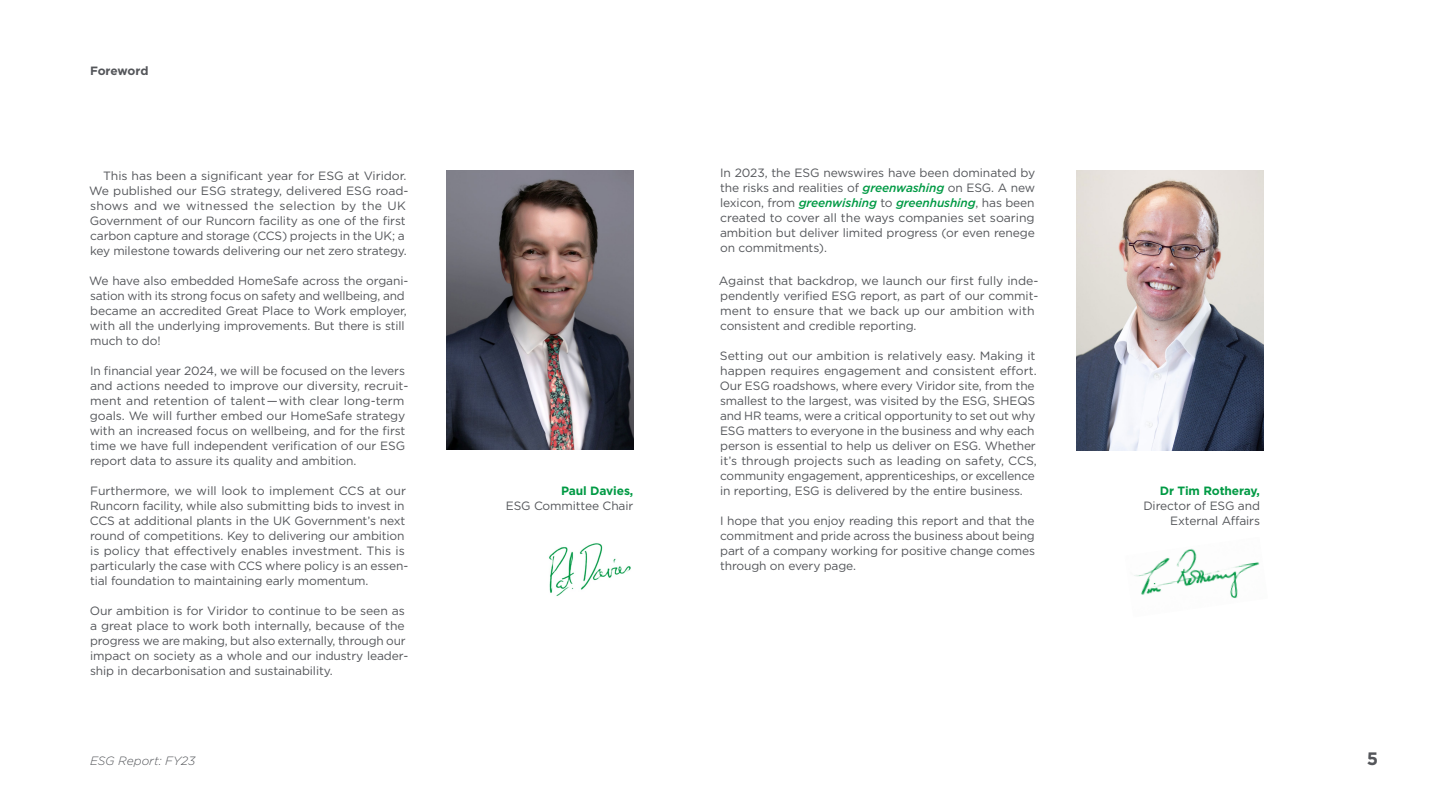
<style>
.page{position:relative;width:1440px;height:810px;background:#fff}
.page>*{position:absolute;margin:0;border:0;box-sizing:border-box;transform-origin:0 0}
.t1{font:700 18px "Gotham";color:#54565a}
.t2{font:12px/15px "Gotham";letter-spacing:-.01em;color:#54565a}
.t3{font:700 12px "Gotham";letter-spacing:-.01em;color:#009a44}
.t4{font:italic 300 12px "Gotham";color:#54565a}
.t5{font:700 12px "Gotham";letter-spacing:-.015em;color:#54565a}
.s1{font-weight:500;font-style:italic;color:#009a44}
</style>
<div class="page">
<img style="left:1134px;top:548px;width:126px;height:51px">
<img style="left:549px;top:543px;width:82px;height:53px">
<img style="left:1077px;top:170px;width:186px;height:280px">
<img style="left:447px;top:170px;width:186px;height:280px">
<p class="t5" style="left:90px;top:63px;width:60px">Foreword</p>
<p class="t2" style="left:89px;top:168px;width:321px;text-indent:14px">This has been a significant year for ESG at Viridor.<br>We published our ESG strategy, delivered ESG road&shy;shows and we witnessed the selection by the UK Government of our Runcorn facility as one of the first carbon capture and storage (CCS) projects in the UK; a key milestone towards delivering our net zero strategy.</p>
<p class="t2" style="left:89px;top:273px;width:321px">We have also embedded HomeSafe across the organi&shy;sation with its strong focus on safety and wellbeing, and became an accredited Great Place to Work employer, with all the underlying improvements. But there is still much to do!</p>
<p class="t2" style="left:90px;top:363px;width:320px">In financial year 2024, we will be focused on the levers and actions needed to improve our diversity, recruit&shy;ment and retention of talent — with clear long-term goals. We will further embed our HomeSafe strategy with an increased focus on wellbeing, and for the first time we have full independent verification of our ESG report data to assure its quality and ambition.</p>
<p class="t2" style="left:90px;top:483px;width:320px">Furthermore, we will look to implement CCS at our Runcorn facility, while also submitting bids to invest in CCS at additional plants in the UK Government’s next round of competitions. Key to delivering our ambition is policy that effectively enables investment. This is particularly the case with CCS where policy is an essen&shy;tial foundation to maintaining early momentum.</p>
<p class="t2" style="left:90px;top:603px;width:320px">Our ambition is for Viridor to continue to be seen as a great place to work both internally, because of the progress we are making, but also externally, through our impact on society as a whole and our industry leader&shy;ship in decarbonisation and sustainability.</p>
<p class="t3" style="left:561px;top:483px;width:74px">Paul Davies,</p>
<p class="t2" style="left:506px;top:498px;width:129px">ESG Committee Chair</p>
<p class="t2" style="left:720px;top:165px;width:317px;text-align:justify">In 2023, the ESG newswires have been dominated by the risks and realities of <span class="s1">greenwashing</span> on ESG. A new lexicon, from <span class="s1">greenwishing</span> to <span class="s1">greenhushing</span>, has been created to cover all the ways companies set soaring ambition but deliver limited progress (or even renege on commitments).</p>
<p class="t2" style="left:719px;top:273px;width:321px">Against that backdrop, we launch our first fully inde&shy;pendently verified ESG report, as part of our commit&shy;ment to ensure that we back up our ambition with consistent and credible reporting.</p>
<p class="t2" style="left:720px;top:348px;width:319px">Setting out our ambition is relatively easy. Making it happen requires engagement and consistent effort.<br>Our ESG roadshows, where every Viridor site, from the smallest to the largest, was visited by the ESG, SHEQS and HR teams, were a critical opportunity to set out why ESG matters to everyone in the business and why each person is essential to help us deliver on ESG. Whether it’s through projects such as leading on safety, CCS, community engagement, apprenticeships, or excellence in reporting, ESG is delivered by the entire business.</p>
<p class="t2" style="left:720px;top:513px;width:316px;text-align:justify">I hope that you enjoy reading this report and that the commitment and pride across the business about being part of a company working for positive change comes through on every page.</p>
<p class="t3" style="left:1160px;top:483px;width:102px">Dr Tim Rotheray,</p>
<p class="t2" style="left:1143px;top:498px;width:118px;text-align:right">Director of ESG and<br>External Affairs</p>
<p class="t4" style="left:90px;top:753px;width:107px">ESG Report: FY23</p>
<h1 class="t1" style="left:1367px;top:747px;width:13px">5</h1>
</div>
